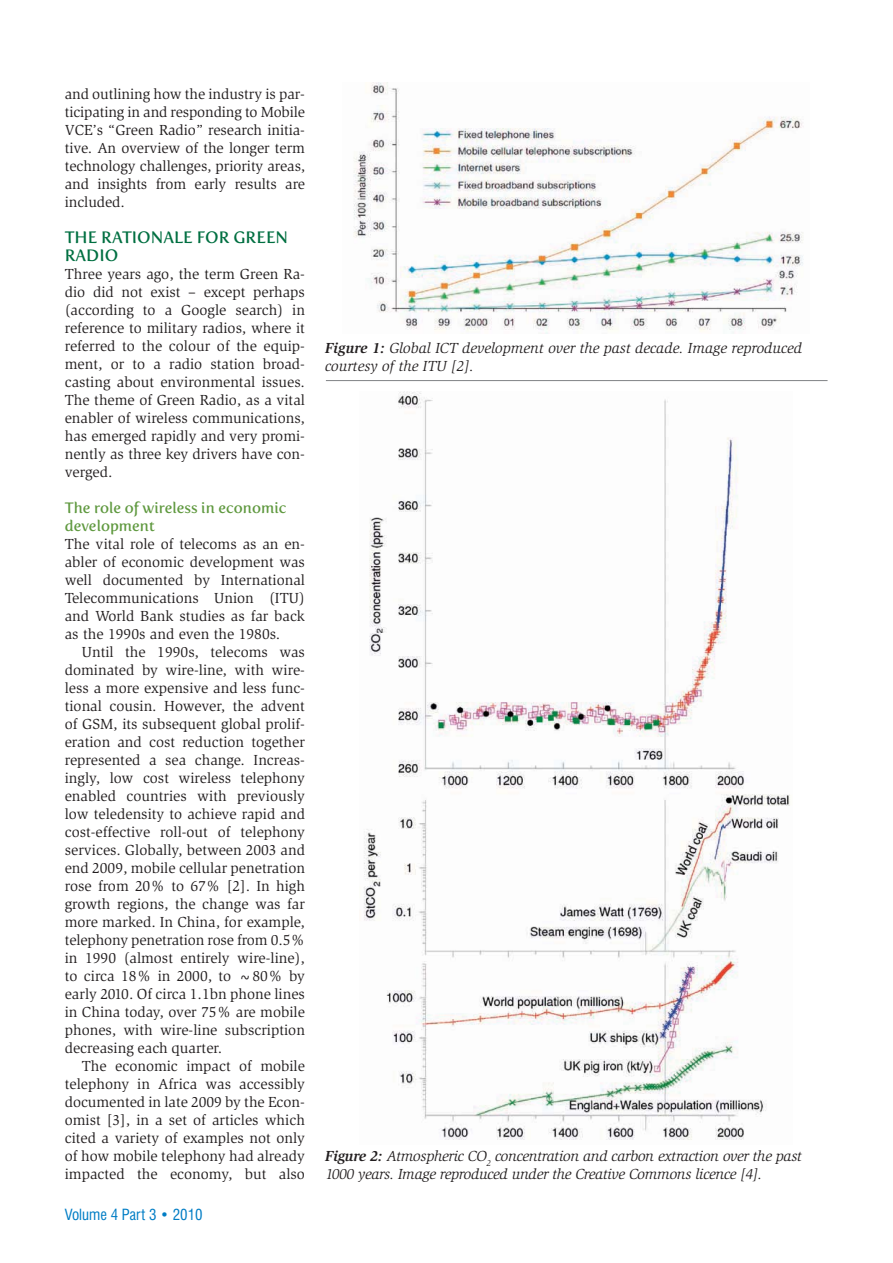
<style>
.page{position:relative;width:893px;height:1263px;background:#fff}
.page>*{position:absolute;margin:0;border:0;box-sizing:border-box;transform-origin:0 0}
.t1{font:16.5px/18px "Fertigo Pro";color:#006f41}
.t2{font:15px/18px "Slimbach";color:#231f20;text-align:justify}
.t3{font:italic 15px/18px "Slimbach";letter-spacing:-.02em;color:#231f20}
.t4{font:italic 15px/18px "Slimbach";color:#231f20}
.t5{font:15px/18px "Fertigo Pro";color:#609940}
.t6{font:condensed 15px "Swiss 721 BT";color:#007dc5}
.s1{font-weight:700}
</style>
<div class="page">
<img style="left:353px;top:82px;width:450px;height:252px">
<img style="left:364px;top:392px;width:426px;height:748px">
<hr style="left:326px;top:380px;width:501px;height:1px;background:#808285">
<p class="t2" style="left:65px;top:86px;width:242px">and outlining how the industry is par&shy;ticipating in and responding to Mobile VCE’s “Green Radio” research initia&shy;tive. An overview of the longer term technology challenges, priority areas, and insights from early results are included.</p>
<p class="t1" style="left:65px;top:230px;width:225px">THE RATIONALE FOR GREEN<br>RADIO</p>
<p class="t2" style="left:65px;top:266px;width:242px">Three years ago, the term Green Ra&shy;dio did not exist – except perhaps (according to a Google search) in reference to military radios, where it referred to the colour of the equip&shy;ment, or to a radio station broad&shy;casting about environmental issues.<br>The theme of Green Radio, as a vital enabler of wireless communications, has emerged rapidly and very promi&shy;nently as three key drivers have con&shy;verged.</p>
<p class="t5" style="left:65px;top:500px;width:223px">The role of wireless in economic development</p>
<p class="t2" style="left:65px;top:536px;width:242px">The vital role of telecoms as an en&shy;abler of economic development was well documented by International Telecommunications Union (ITU) and World Bank studies as far back as the 1990s and even the 1980s.</p>
<p class="t2" style="left:65px;top:644px;width:242px;text-indent:17px">Until the 1990s, telecoms was dominated by wire-line, with wire&shy;less a more expensive and less func&shy;tional cousin. However, the advent of GSM, its subsequent global prolif&shy;eration and cost reduction together represented a sea change. Increas&shy;ingly, low cost wireless telephony enabled countries with previously low teledensity to achieve rapid and cost-effective roll-out of telephony services. Globally, between 2003 and end 2009, mobile cellular penetration rose from 20% to 67% [2]. In high growth regions, the change was far more marked. In China, for example, telephony penetration rose from 0.5% in 1990 (almost entirely wire-line), to circa 18% in 2000, to ~80% by early 2010. Of circa 1.1bn phone lines in China today, over 75% are mobile phones, with wire-line subscription decreasing each quarter.</p>
<p class="t2" style="left:65px;top:1058px;width:242px;text-indent:17px">The economic impact of mobile telephony in Africa was accessibly documented in late 2009 by the Econ&shy;omist [3], in a set of articles which cited a variety of examples not only of how mobile telephony had already impacted the economy, but also</p>
<p class="t6" style="left:65px;top:1209px;width:139px">Volume 4 Part 3 • 2010</p>
<p class="t4" style="left:325px;top:340px;width:479px"><span class="s1">Figure 1:</span> Global ICT development over the past decade. Image reproduced courtesy of the ITU [2].</p>
<p class="t3" style="left:325px;top:1148px;width:478px"><span class="s1">Figure 2:</span> Atmospheric CO<sub>2</sub> concentration and carbon extraction over the past<br>1000 years. Image reproduced under the Creative Commons licence [4].</p>
</div>
